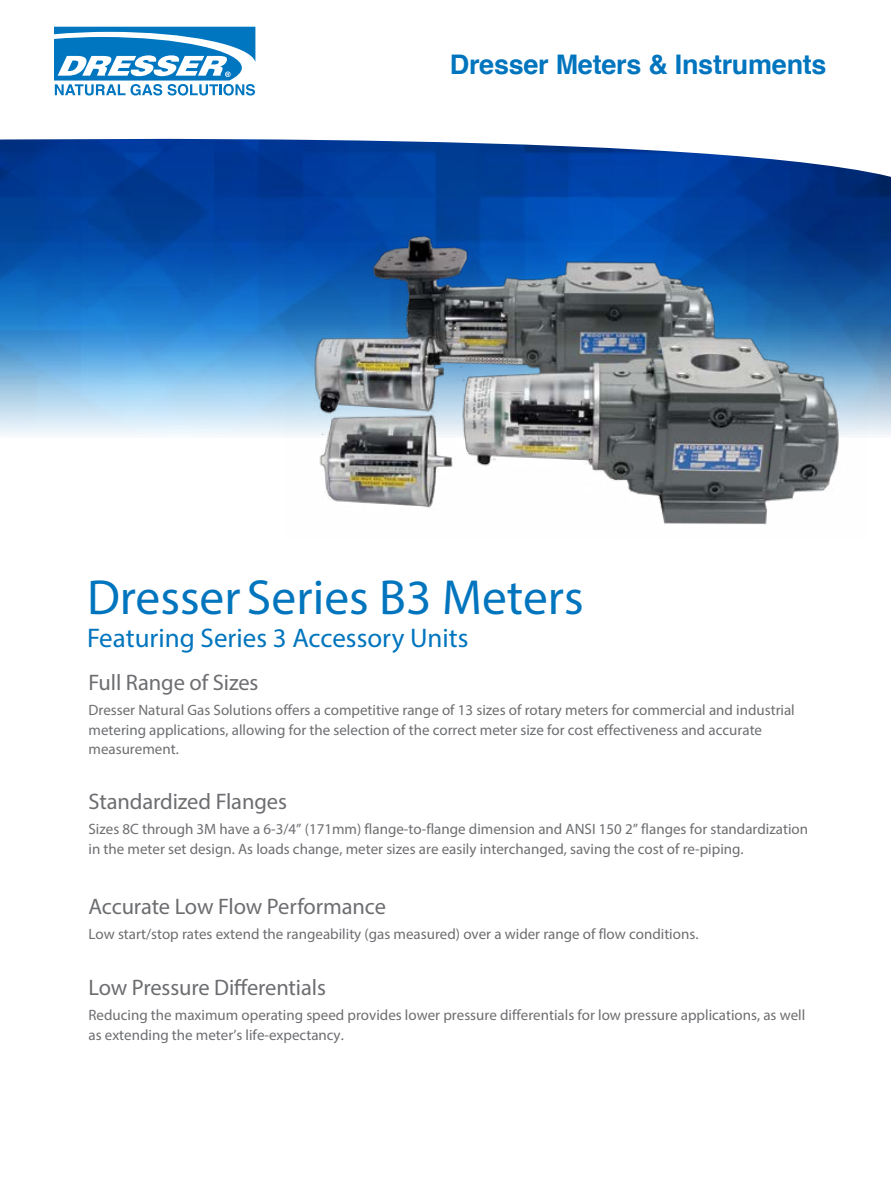
<style>
.page{position:relative;width:891px;height:1188px;background:#fff}
.page>*{position:absolute;margin:0;border:0;box-sizing:border-box;transform-origin:0 0}
.t1{font:49.5px "Myriad Pro";color:#0075be}
.t2{font:27px "Myriad Pro";color:#0075be}
.t3{font:700 27px "Helvetica";letter-spacing:-.01em;color:#0075be}
.t4{font:22.5px "Myriad Pro";letter-spacing:-.005em;color:#6d6e71}
.t5{font:15px/19.5px "Myriad Pro";color:#6d6e71}
</style>
<div class="page">
<svg style="left:0;top:187px;width:891px;height:198px;background:#1c65b6"></svg>
<img style="left:286px;top:205px;width:582px;height:320px">
<svg style="left:0;top:26px;width:891px;height:161px"></svg>
<svg style="left:54px;top:27px;width:201px;height:69px"></svg>
<h2 class="t3" style="left:450px;top:43px;width:378px">Dresser Meters &amp; Instruments</h2>
<h1 class="t1" style="left:87px;top:567px;width:498px">Dresser Series B3 Meters</h1>
<h2 class="t2" style="left:87px;top:621px;width:383px">Featuring Series 3 Accessory Units</h2>
<h3 class="t4" style="left:88px;top:669px;width:171px">Full Range of Sizes</h3>
<p class="t5" style="left:88px;top:700px;width:708px">Dresser Natural Gas Solutions offers a competitive range of 13 sizes of rotary meters for commercial and industrial metering applications, allowing for the selection of the correct meter size for cost effectiveness and accurate measurement.</p>
<h3 class="t4" style="left:88px;top:788px;width:200px">Standardized Flanges</h3>
<p class="t5" style="left:88px;top:819px;width:721px">Sizes 8C through 3M have a 6-3/4” (171mm) flange-to-flange dimension and ANSI 150 2” flanges for standardization in the meter set design. As loads change, meter sizes are easily interchanged, saving the cost of re-piping.</p>
<h3 class="t4" style="left:88px;top:892px;width:299px">Accurate Low Flow Performance</h3>
<p class="t5" style="left:88px;top:924px;width:611px">Low start/stop rates extend the rangeability (gas measured) over a wider range of flow conditions.</p>
<h3 class="t4" style="left:88px;top:974px;width:239px">Low Pressure Differentials</h3>
<p class="t5" style="left:88px;top:1005px;width:718px">Reducing the maximum operating speed provides lower pressure differentials for low pressure applications, as well as extending the meter’s life-expectancy.</p>
</div>
